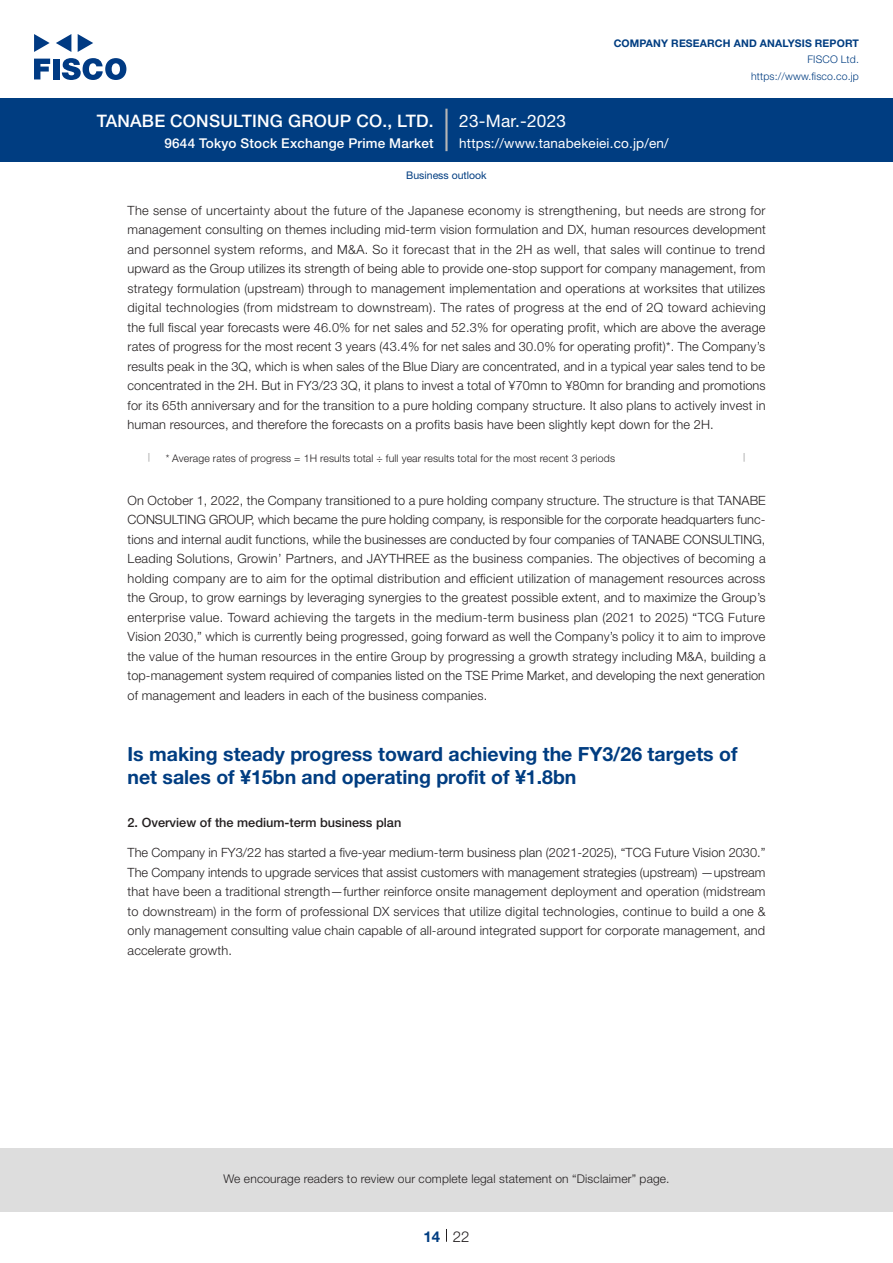
<style>
.page{position:relative;width:893px;height:1263px;background:#fff}
.page>*{position:absolute;margin:0;border:0;box-sizing:border-box;transform-origin:0 0}
.t1{font:700 19.5px/22.5px "Helvetica Neue LT Std";color:#003d81}
.t2{font:500 17.25px "Helvetica Neue LT Std";letter-spacing:.015em;color:#fff}
.t3{font:17.25px "Helvetica Neue LT Std";letter-spacing:.015em;color:#fff}
.t4{font:300 15px "Helvetica Neue LT Std";color:#231f20}
.t5{font:700 15px "Helvetica Neue LT Std";color:#003d81}
.t6{font:13.5px "Helvetica Neue LT Std";letter-spacing:.015em;color:#fff}
.t7{font:500 13.5px "Helvetica Neue LT Std";letter-spacing:.015em;color:#fff}
.t8{font:300 12.75px/19.5px "Helvetica Neue LT Std";letter-spacing:.01em;color:#231f20;text-align:justify}
.t9{font:500 12.75px "Helvetica Neue LT Std";color:#231f20}
.t10{font:300 12px "Helvetica Neue LT Std";letter-spacing:.015em;color:#231f20}
.t11{font:300 10.5px "Helvetica Neue LT Std";letter-spacing:.015em;color:#231f20}
.t12{font:700 10.5px "Helvetica Neue LT Std";letter-spacing:.015em;color:#003d81}
.t13{font:300 10.5px/16.5px "Helvetica Neue LT Std";letter-spacing:.015em;color:#003d81;text-align:right}
.t14{font:10.5px "Helvetica Neue LT Std";color:#003d81}
</style>
<div class="page">
<div style="left:0;top:1148px;width:893px;height:64px;background:#ddd"></div>
<svg style="left:34px;top:59px;width:16px;height:20px"></svg>
<div style="left:53px;top:59px;width:6px;height:20px;background:#003a83"></div>
<svg style="left:62px;top:58px;width:64px;height:22px"></svg>
<svg style="left:34px;top:34px;width:16px;height:18px"></svg>
<svg style="left:78px;top:34px;width:15px;height:18px"></svg>
<svg style="left:56px;top:34px;width:15px;height:18px"></svg>
<div style="left:0;top:98px;width:893px;height:64px;background:#003d81"></div>
<hr style="left:445px;top:109px;width:3px;height:42px;background:#b5b5b6">
<svg style="left:446px;top:1229px;width:1px;height:13px"></svg>
<svg style="left:148px;top:453px;width:2px;height:9px"></svg>
<svg style="left:743px;top:453px;width:2px;height:9px"></svg>
<h2 class="t2" style="left:97px;top:110px;width:338px">TANABE CONSULTING GROUP CO., LTD.</h2>
<p class="t7" style="left:165px;top:135px;width:271px">9644 Tokyo Stock Exchange Prime Market</p>
<h2 class="t3" style="left:459px;top:110px;width:108px">23-Mar.-2023</h2>
<p class="t12" style="left:614px;top:37px;width:247px">COMPANY RESEARCH AND ANALYSIS REPORT</p>
<p class="t13" style="left:751px;top:51px;width:109px">FISCO Ltd. https://www.fisco.co j p.</p>
<p class="t6" style="left:459px;top:135px;width:211px">https://www.tanabekeiei.co j p. /en/</p>
<p class="t14" style="left:406px;top:169px;width:82px">Business outlook</p>
<p class="t8" style="left:128px;top:200px;width:640px">The sense of uncertainty about the future of the Japanese economy is strengthening, but needs are strong for management consulting on themes including mid-term vision formulation and DX, human resources development and personnel system reforms, and M&amp;A. So it forecast that in the H2 as well, that sales will continue to trend upward as the Group utilizes its strength of being able to provide one-stop support for company management, from strategy formulation (upstream) through to management implementation and operations at worksites that utilizes digital technologies (from midstream to downstream .) The rates of progress at the end of Q2 toward achieving the full fiscal year forecasts were 46.0% for net sales and 52.3% for operating profit, which are above the average rates of progress for the most recent 3 years (43.4% for net sales and 30.0% for operating profit)*. The Company s’ results peak in the Q3 , which is when sales of the Blue Diary are concentrated, and in a typical year sales tend to be concentrated in the H2 . But in FY3/23 Q3 it, plans to invest a total of ¥70mn to ¥80mn for branding and promotions for its 65th anniversary and for the transition to a pure holding company structure It. also plans to actively invest in human resources, and therefore the forecasts on a profits basis have been slightly kept down for the H2 .</p>
<p class="t11" style="left:166px;top:451px;width:451px">* Average rates of progress = H1 results total ÷ full year results total for the most recent 3 periods</p>
<p class="t8" style="left:128px;top:490px;width:640px">On October 1, 2022, the Company transitioned to a pure holding company structure. The structure is that TANABE</p>
<p class="t8" style="left:128px;top:529px;width:639px">tions and internal audit functions, while the businesses are conducted by four companies of TANABE CONSULTING,</p>
<p class="t8" style="left:128px;top:510px;width:127px">CONSULTING GROUP</p>
<p class="t8" style="left:128px;top:549px;width:640px">Leading Solutions, Growin’ Partners, and JAYTHREE as the business companies. The objectives of becoming a holding company are to aim for the optimal distribution and efficient utilization of management resources across the Group to, grow earnings by leveraging synergies to the greatest possible extent, and to maximize the Group s’ enterprise value. Toward achieving the targets in the medium-term business plan (2021 to 2025) “TCG Future Vision 2030,” which is currently being progressed, going forward as well the Company s’ policy toit aim to improve the value of the human resources in the entire Group by progressing a growth strategy including M&amp;A, building a top-management system required of companies listed on the TSE Prime Market, and developing the next generation of management and leaders in each of the business companies.</p>
<p class="t8" style="left:251px;top:510px;width:516px">, which became the pure holding company is, responsible for the corporate headquarters func-</p>
<h1 class="t1" style="left:128px;top:743px;width:611px">Is making steady progress toward achieving the FY3/26 targets of net sales of ¥15bn and operating profit of ¥1.8bn</h1>
<p class="t9" style="left:128px;top:815px;width:275px">2. Overview of the medium-term business plan</p>
<p class="t8" style="left:128px;top:842px;width:640px">The Company in FY3/22 has started a five-year medium-term business plan (2021-2025 “, ) TCG Future Vision 2030.“ The Company intends to upgrade services that assist customers with management strategies (upstream) —upstream that have been a traditional strength—further reinforce onsite management deployment and operation (midstream to downstream) in the form of professional DX services that utilize digital technologies, continue to build a one &amp; only management consulting value chain capable of all-around integrated support for corporate management, and accelerate growth.</p>
<p class="t10" style="left:223px;top:1171px;width:448px">We encourage readers to review our complete legal statement on “Disclaimer” page.</p>
<p class="t5" style="left:423px;top:1227px;width:18px">14</p>
<p class="t4" style="left:453px;top:1227px;width:18px">22</p>
</div>
